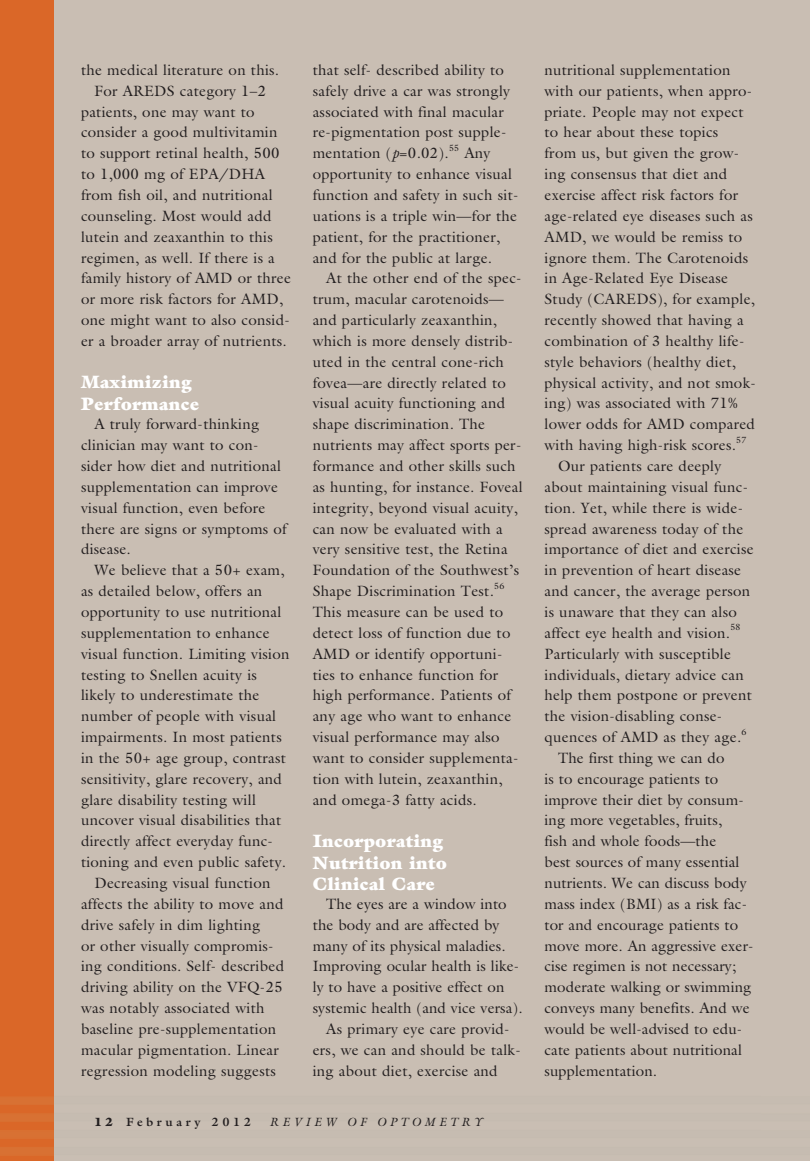
<style>
.page{position:relative;width:810px;height:1161px;background:#c9beb3}
.page>*{position:absolute;margin:0;border:0;box-sizing:border-box;transform-origin:0 0}
.t1{font:900 18px/21.6px "Galliard";letter-spacing:.02em;color:#fff}
.t2{font:15px/20.9px "Galliard";letter-spacing:.02em;color:#231f20}
.t3{font:italic 12px "Galliard";letter-spacing:.3em;color:#231f20}
.t4{font:700 12px "Galliard";letter-spacing:.3em;color:#231f20}
.t5{font:9px "Galliard";letter-spacing:.02em;color:#231f20}
.s1{font-style:italic}
.s2{font-weight:900}
</style>
<div class="page">
<div style="left:0;top:0;width:54px;height:1161px;background:#da6728"></div>
<p class="t2" style="left:81px;top:61px;width:200px">the medical literature on this.</p>
<p class="t2" style="left:94px;top:82px;width:173px">For AREDS category 1–2</p>
<p class="t2" style="left:81px;top:103px;width:175px">patients, one may want to</p>
<p class="t2" style="left:81px;top:123px;width:198px">consider a good multivitamin</p>
<p class="t2" style="left:81px;top:144px;width:200px">to support retinal health, 500</p>
<p class="t2" style="left:81px;top:165px;width:186px">to 1,000 mg of EPA/DHA</p>
<p class="t2" style="left:81px;top:186px;width:193px">from fish oil, and nutritional</p>
<p class="t2" style="left:81px;top:207px;width:192px">counseling. Most would add</p>
<p class="t2" style="left:81px;top:228px;width:193px">lutein and zeaxanthin to this</p>
<p class="t2" style="left:81px;top:249px;width:195px">regimen, as well. If there is a</p>
<p class="t2" style="left:81px;top:269px;width:212px">family history of AMD or three</p>
<p class="t2" style="left:81px;top:290px;width:204px">or more risk factors for AMD,</p>
<p class="t2" style="left:81px;top:311px;width:210px">one might want to also consid-</p>
<p class="t2" style="left:81px;top:332px;width:207px">er a broader array of nutrients.</p>
<p class="t1" style="left:81px;top:374px;width:120px">Maximizing<br>Performance</p>
<p class="t2" style="left:81px;top:415px;width:207px;text-indent:14px">A truly forward-thinking clinician may want to con&shy;sider how diet and nutritional supplementation can improve visual function, even before there are signs or symptoms of disease.</p>
<p class="t2" style="left:94px;top:561px;width:192px">We believe that a 50+ exam,</p>
<p class="t2" style="left:81px;top:582px;width:183px">as detailed below, offers an</p>
<p class="t2" style="left:81px;top:603px;width:202px">opportunity to use nutritional</p>
<p class="t2" style="left:81px;top:624px;width:190px">supplementation to enhance</p>
<p class="t2" style="left:81px;top:645px;width:210px">visual function. Limiting vision</p>
<p class="t2" style="left:81px;top:666px;width:177px">testing to Snellen acuity is</p>
<p class="t2" style="left:81px;top:686px;width:180px">likely to underestimate the</p>
<p class="t2" style="left:81px;top:707px;width:197px">number of people with visual</p>
<p class="t2" style="left:81px;top:728px;width:202px">impairments. In most patients</p>
<p class="t2" style="left:81px;top:749px;width:206px">in the 50+ age group, contrast</p>
<p class="t2" style="left:81px;top:770px;width:203px">sensitivity, glare recovery, and</p>
<p class="t2" style="left:81px;top:791px;width:176px">glare disability testing will</p>
<p class="t2" style="left:81px;top:811px;width:202px">uncover visual disabilities that</p>
<p class="t2" style="left:81px;top:832px;width:194px">directly affect everyday func-</p>
<p class="t2" style="left:81px;top:853px;width:207px">tioning and even public safety.</p>
<p class="t2" style="left:94px;top:874px;width:178px">Decreasing visual function</p>
<p class="t2" style="left:81px;top:895px;width:204px">affects the ability to move and</p>
<p class="t2" style="left:81px;top:916px;width:181px">drive safely in dim lighting</p>
<p class="t2" style="left:81px;top:937px;width:194px">or other visually compromis-</p>
<p class="t2" style="left:81px;top:957px;width:205px">ing conditions. Self- described</p>
<p class="t2" style="left:81px;top:978px;width:203px">driving ability on the VFQ-25</p>
<p class="t2" style="left:81px;top:999px;width:185px">was notably associated with</p>
<p class="t2" style="left:81px;top:1020px;width:197px">baseline pre-supplementation</p>
<p class="t2" style="left:81px;top:1041px;width:199px">macular pigmentation. Linear</p>
<p class="t2" style="left:81px;top:1062px;width:196px">regression modeling suggests</p>
<p class="t2" style="left:313px;top:61px;width:199px">that self- described ability to safely drive a car was strongly associated with final macular re-pigmentation post supple&shy;mentation (<span class="s1">p</span>=0.02).</p>
<p class="t5" style="left:449px;top:144px;width:12px">55</p>
<p class="t2" style="left:313px;top:144px;width:207px;text-indent:152px">Any opportunity to enhance visual function and safety in such sit&shy;uations is a triple win—for the patient, for the practitioner, and for the public at large.</p>
<p class="t2" style="left:313px;top:269px;width:211px;text-indent:13px">At the other end of the spec&shy;trum, macular carotenoids— and particularly zeaxanthin, which is more densely distrib&shy;uted in the central cone-rich fovea—are directly related to visual acuity functioning and shape discrimination. The nutrients may affect sports per&shy;formance and other skills such as hunting, for instance. Foveal integrity, beyond visual acuity, can now be evaluated with a very sensitive test, the Retina<br>Foundation of the Southwest’s<br>Shape Discrimination Test.</p>
<p class="t5" style="left:494px;top:582px;width:12px">56</p>
<p class="t2" style="left:313px;top:603px;width:207px">This measure can be used to detect loss of function due to<br>AMD or identify opportuni&shy;ties to enhance function for high performance. Patients of any age who want to enhance visual performance may also want to consider supplementa&shy;tion with lutein, zeaxanthin, and omega-3 fatty acids.</p>
<p class="t1" style="left:313px;top:832px;width:136px">Incorporating<br>Nutrition into<br>Clinical Care</p>
<p class="t2" style="left:326px;top:895px;width:182px">The eyes are a window into</p>
<p class="t2" style="left:313px;top:916px;width:188px">the body and are affected by</p>
<p class="t2" style="left:313px;top:937px;width:194px">many of its physical maladies.</p>
<p class="t2" style="left:313px;top:957px;width:208px">Improving ocular health is like-</p>
<p class="t2" style="left:313px;top:978px;width:193px">ly to have a positive effect on</p>
<p class="t2" style="left:313px;top:999px;width:211px">systemic health (and vice versa).</p>
<p class="t2" style="left:326px;top:1020px;width:185px">As primary eye care provid-</p>
<p class="t2" style="left:313px;top:1041px;width:210px">ers, we can and should be talk-</p>
<p class="t2" style="left:313px;top:1062px;width:186px">ing about diet, exercise and</p>
<p class="t4" style="left:94px;top:1117px;width:158px"><span class="s2">12</span> February 2012</p>
<p class="t3" style="left:269px;top:1117px;width:215px">REVIEW OF OPTOMETRY</p>
<p class="t2" style="left:544px;top:61px;width:213px">nutritional supplementation with our patients, when appro&shy;priate. People may not expect to hear about these topics<br>from us, but given the grow&shy;ing consensus that diet and exercise affect risk factors for age-related eye diseases such as<br>AMD, we would be remiss to ignore them. The Carotenoids in Age-Related Eye Disease<br>Study (CAREDS), for example, recently showed that having a combination of 3 healthy life&shy;style behaviors (healthy diet, physical activity, and not smok&shy;ing) was associated with 71% lower odds for AMD compared with having high-risk scores.</p>
<p class="t5" style="left:736px;top:436px;width:12px">57</p>
<p class="t2" style="left:544px;top:457px;width:211px;text-indent:14px">Our patients care deeply about maintaining visual func&shy;tion. Yet, while there is wide&shy;spread awareness today of the importance of diet and exercise in prevention of heart disease and cancer, the average person is unaware that they can also affect eye health and vision.</p>
<p class="t5" style="left:730px;top:624px;width:12px">58</p>
<p class="t2" style="left:544px;top:645px;width:209px">Particularly with susceptible individuals, dietary advice can help them postpone or prevent the vision-disabling conse&shy;quences of AMD as they age.</p>
<p class="t5" style="left:742px;top:728px;width:7px">6</p>
<p class="t2" style="left:544px;top:749px;width:211px;text-indent:14px">The first thing we can do<br>is to encourage patients to improve their diet by consum&shy;ing more vegetables, fruits,<br>fish and whole foods—the<br>best sources of many essential nutrients. We can discuss body mass index (BMI) as a risk fac&shy;tor and encourage patients to move more. An aggressive exer&shy;cise regimen is not necessary; moderate walking or swimming conveys many benefits. And we would be well-advised to edu&shy;cate patients about nutritional supplementation.</p>
</div>
